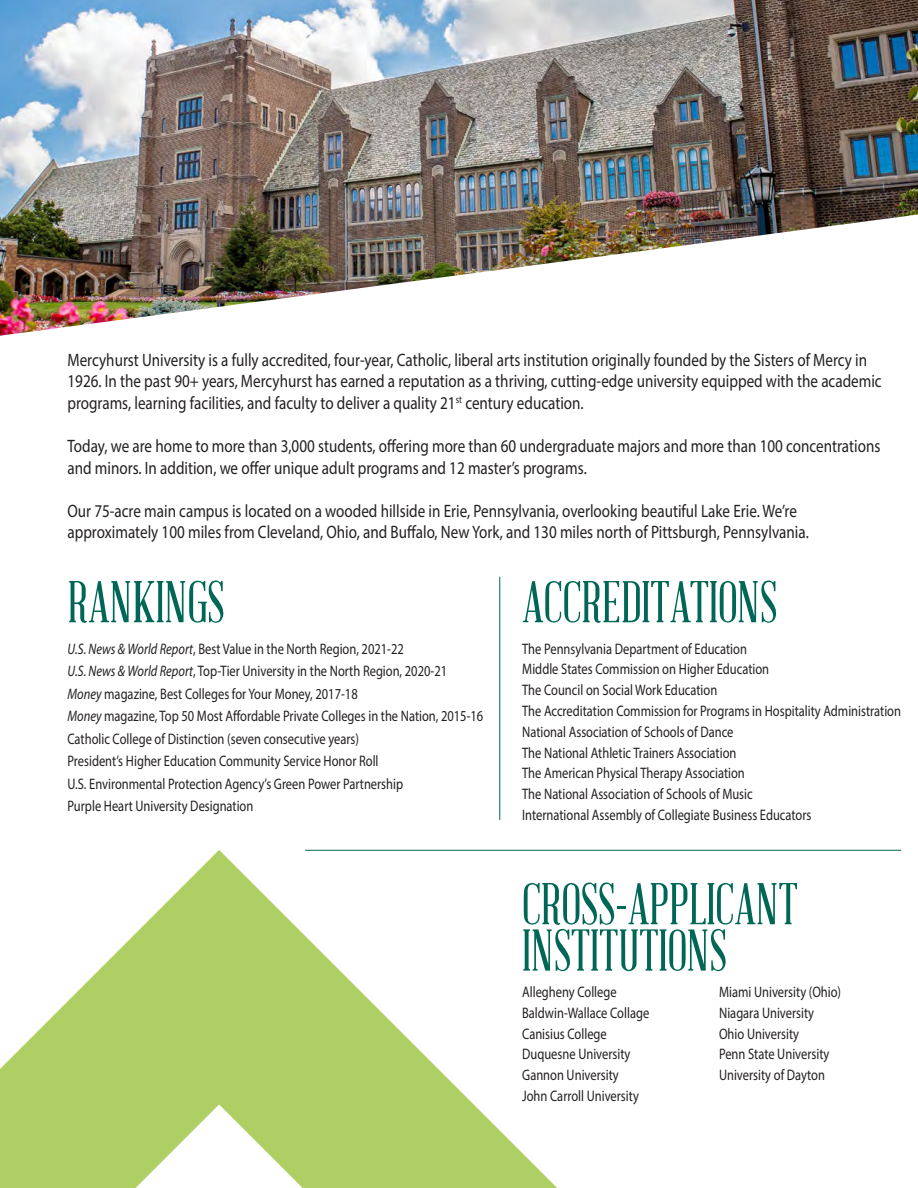
<style>
.page{position:relative;width:918px;height:1188px;background:#fff}
.page>*{position:absolute;margin:0;border:0;box-sizing:border-box;transform-origin:0 0}
.t1{font:57.6px/46.3px "Abraham Lincoln";color:#006756}
.t2{font:18px/21.6px "Myriad Pro";color:#231f20;scale:.84 1}
.t3{font:15.3px/20.9px "Myriad Pro";color:#231f20;scale:.82 1}
.s1{font-style:italic}
</style>
<div class="page">
<hr style="left:499px;top:577px;width:1px;height:243px;background:#006756">
<img style="left:0;top:0;width:918px;height:336px">
<svg style="left:0;top:723px;width:902px;height:465px"></svg>
<p class="t2" style="left:68px;top:348px;width:971px">Mercyhurst University is a fully accredited, four-year, Catholic, liberal arts institution originally founded by the Sisters of Mercy in<br>1926. In the past 90+ years, Mercyhurst has earned a reputation as a thriving, cutting-edge university equipped with the academic programs, learning facilities, and faculty to deliver a quality 21<sup>st</sup> century education.</p>
<p class="t2" style="left:68px;top:435px;width:969px">Today, we are home to more than 3,000 students, ofering more than 60 undergraduate majors and more than 100 concentrations and minors. In addition, we ofer unique adult programs and 12 master’s programs.</p>
<p class="t2" style="left:68px;top:500px;width:884px">Our 75-acre main campus is located on a wooded hillside in Erie, Pennsylvania, overlooking beautiful Lake Erie. We’re approximately 100 miles from Cleveland, Ohio, and Bufalo, New York, and 130 miles north of Pittsburgh, Pennsylvania.</p>
<h1 class="t1" style="left:68px;top:581px;width:158px">RANKINGS</h1>
<p class="t3" style="left:68px;top:637px;width:509px;line-height:22.5px"><span class="s1">U.S. News &amp; World Report</span>, Best Value in the North Region, 2021-22<br><span class="s1">U.S. News &amp; World Report</span>, Top-Tier University in the North Region, 2020-21<br><span class="s1">Money</span> magazine, Best Colleges for Your Money, 2017-18<br><span class="s1">Money</span> magazine, Top 50 Most Afordable Private Colleges in the Nation, 2015-16<br>Catholic College of Distinction (seven consecutive years)<br>President’s Higher Education Community Service Honor Roll<br>U.S. Environmental Protection Agency’s Green Power Partnership<br>Purple Heart University Designation</p>
<h1 class="t1" style="left:522px;top:581px;width:256px">ACCREDITATIONS</h1>
<p class="t3" style="left:522px;top:638px;width:464px">The Pennsylvania Department of Education<br>Middle States Commission on Higher Education<br>The Council on Social Work Education<br>The Accreditation Commission for Programs in Hospitality Administration National Association of Schools of Dance<br>The National Athletic Trainers Association<br>The American Physical Therapy Association<br>The National Association of Schools of Music<br>International Assembly of Collegiate Business Educators</p>
<h1 class="t1" style="left:522px;top:883px;width:277px">CROSS-APPLICANT<br>INSTITUTIONS</h1>
<p class="t3" style="left:522px;top:981px;width:117px">Allegheny College</p>
<p class="t3" style="left:719px;top:981px;width:150px">Miami University (Ohio)</p>
<p class="t3" style="left:522px;top:1002px;width:157px">Baldwin-Wallace Collage</p>
<p class="t3" style="left:719px;top:1002px;width:117px">Niagara University</p>
<p class="t3" style="left:522px;top:1023px;width:105px">Canisius College</p>
<p class="t3" style="left:719px;top:1023px;width:99px">Ohio University</p>
<p class="t3" style="left:522px;top:1044px;width:134px">Duquesne University</p>
<p class="t3" style="left:719px;top:1044px;width:136px">Penn State University</p>
<p class="t3" style="left:522px;top:1064px;width:119px">Gannon University</p>
<p class="t3" style="left:719px;top:1064px;width:131px">University of Dayton</p>
<p class="t3" style="left:522px;top:1085px;width:144px">John Carroll University</p>
</div>
